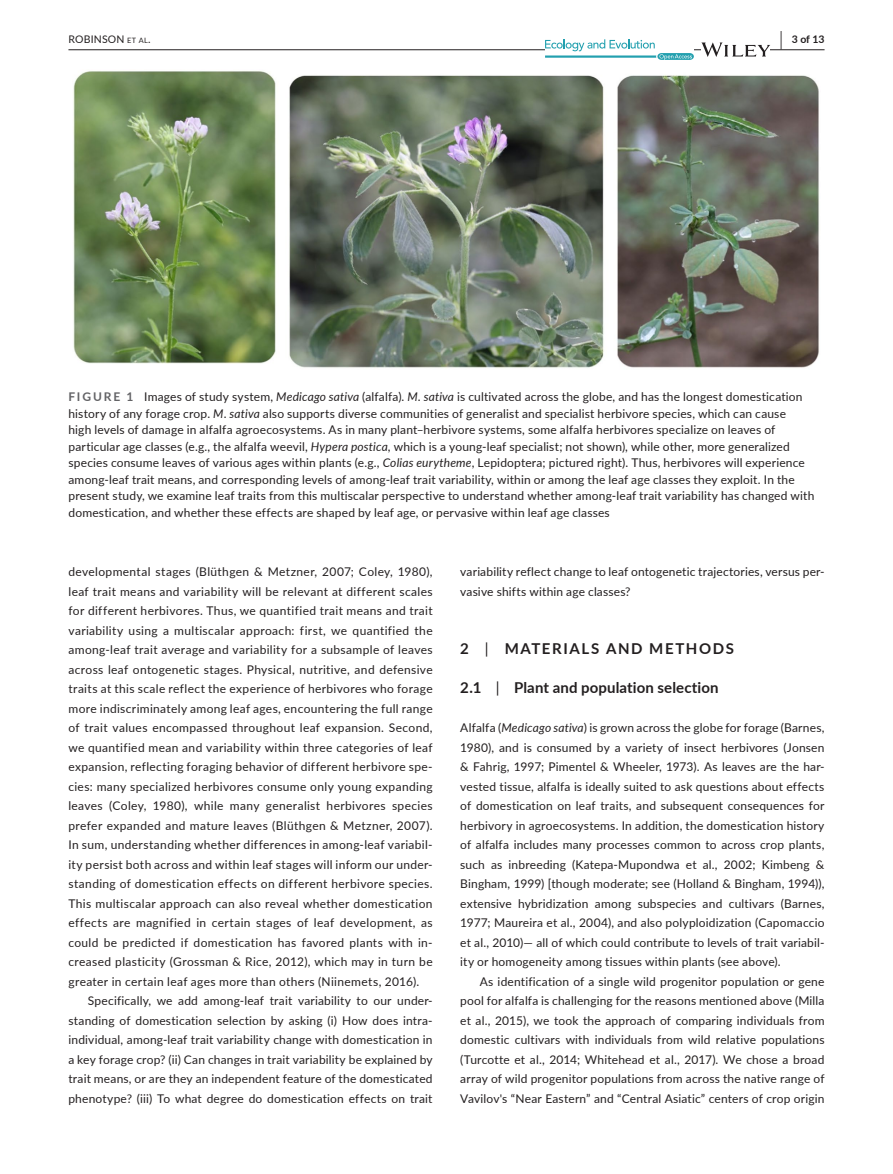
<style>
.page{position:relative;width:893px;height:1174px;background:#fff}
.page>*{position:absolute;margin:0;border:0;box-sizing:border-box;transform-origin:0 0}
.t1{font:700 15px "Lato";letter-spacing:.01em;color:#231f20}
.t2{font:700 15px "Lato";letter-spacing:.11em;color:#231f20}
.t3{font:12px/19.5px "Lato";letter-spacing:.015em;color:#231f20;text-align:justify}
.t4{font:10.5px "Lato";letter-spacing:.02em;color:#231f20}
.t5{font:700 10.5px "Lato";color:#231f20}
.s1{font-size:7.35px}
.s2{font-size:19.5px}
.s3{font-weight:700;color:#636366}
.s4{font-style:italic}
.s5{font-weight:400}
</style>
<div class="page">
<hr style="left:68px;top:49px;width:756px;height:1px;background:#231f20">
<svg style="left:545px;top:39px;width:149px;height:21px"></svg>
<svg style="left:701px;top:42px;width:69px;height:15px"></svg>
<img style="left:73px;top:71px;width:746px;height:297px">
<p class="t4" style="left:68px;top:31px;width:84px">ROBINSON <span class="s1">et al</span>.</p>
<p class="t5" style="left:780px;top:31px;width:46px"><span class="s2">|</span> 3 of 13</p>
<p class="t3" style="left:68px;top:388px;width:747px;line-height:16.5px;text-align:left"><span class="s3">FIGURE 1</span> Images of study system, <span class="s4">Medicago sativa</span> (alfalfa). <span class="s4">M</span>. <span class="s4">sativa</span> is cultivated across the globe, and has the longest domestication history of any forage crop. <span class="s4">M</span>. <span class="s4">sativa</span> also supports diverse communities of generalist and specialist herbivore species, which can cause<br>high levels of damage in alfalfa agroecosystems. As in many plant–herbivore systems, some alfalfa herbivores specialize on leaves of particular age classes (e.g., the alfalfa weevil, <span class="s4">Hypera postica</span>, which is a young-leaf specialist; not shown), while other, more generalized species consume leaves of various ages within plants (e.g., <span class="s4">Colias eurytheme</span>, Lepidoptera; pictured right). Thus, herbivores will experience among-leaf trait means, and corresponding levels of among-leaf trait variability, within or among the leaf age classes they exploit. In the present study, we examine leaf traits from this multiscalar perspective to understand whether among-leaf trait variability has changed with domestication, and whether these effects are shaped by leaf age, or pervasive within leaf age classes</p>
<p class="t3" style="left:68px;top:561px;width:366px">developmental stages (Blüthgen &amp; Metzner, 2007; Coley, 1980), leaf trait means and variability will be relevant at different scales for different herbivores. Thus, we quantified trait means and trait variability using a multiscalar approach: first, we quantified the among-leaf trait average and variability for a subsample of leaves across leaf ontogenetic stages. Physical, nutritive, and defensive traits at this scale reflect the experience of herbivores who forage more indiscriminately among leaf ages, encountering the full range of trait values encompassed throughout leaf expansion. Second, we quantified mean and variability within three categories of leaf expansion, reflecting foraging behavior of different herbivore spe&shy;cies: many specialized herbivores consume only young expanding leaves (Coley, 1980), while many generalist herbivores species prefer expanded and mature leaves (Blüthgen &amp; Metzner, 2007).<br>In sum, understanding whether differences in among-leaf variabil&shy;ity persist both across and within leaf stages will inform our under&shy;standing of domestication effects on different herbivore species.<br>This multiscalar approach can also reveal whether domestication effects are magnified in certain stages of leaf development, as could be predicted if domestication has favored plants with in&shy;creased plasticity (Grossman &amp; Rice, 2012), which may in turn be greater in certain leaf ages more than others (Niinemets, 2016).</p>
<p class="t3" style="left:68px;top:990px;width:366px;text-indent:20px">Specifically, we add among-leaf trait variability to our under&shy;standing of domestication selection by asking (i) How does intra&shy;individual, among-leaf trait variability change with domestication in a key forage crop? (ii) Can changes in trait variability be explained by trait means, or are they an independent feature of the domesticated phenotype? (iii) To what degree do domestication effects on trait</p>
<p class="t3" style="left:460px;top:561px;width:366px">variability reflect change to leaf ontogenetic trajectories, versus per&shy;vasive shifts within age classes?</p>
<p class="t2" style="left:460px;top:638px;width:275px">2 <span class="s5">|</span> MATERIALS AND METHODS</p>
<p class="t1" style="left:460px;top:677px;width:260px">2.1 <span class="s5">|</span> Plant and population selection</p>
<p class="t3" style="left:460px;top:717px;width:366px">Alfalfa (<span class="s4">Medicago sativa</span>) is grown across the globe for forage (Barnes, 1980), and is consumed by a variety of insect herbivores (Jonsen &amp; Fahrig, 1997; Pimentel &amp; Wheeler, 1973). As leaves are the har&shy;vested tissue, alfalfa is ideally suited to ask questions about effects of domestication on leaf traits, and subsequent consequences for herbivory in agroecosystems. In addition, the domestication history of alfalfa includes many processes common to across crop plants, such as inbreeding (Katepa-Mupondwa et al., 2002; Kimbeng &amp; Bingham, 1999) [though moderate; see (Holland &amp; Bingham, 1994)), extensive hybridization among subspecies and cultivars (Barnes, 1977; Maureira et al., 2004), and also polyploidization (Capomaccio et al., 2010)— all of which could contribute to levels of trait variabil&shy;ity or homogeneity among tissues within plants (see above).</p>
<p class="t3" style="left:460px;top:971px;width:366px;text-indent:19px">As identification of a single wild progenitor population or gene pool for alfalfa is challenging for the reasons mentioned above (Milla et al., 2015), we took the approach of comparing individuals from domestic cultivars with individuals from wild relative populations (Turcotte et al., 2014; Whitehead et al., 2017). We chose a broad array of wild progenitor populations from across the native range of Vavilov's “Near Eastern” and “Central Asiatic” centers of crop origin</p>
</div>
